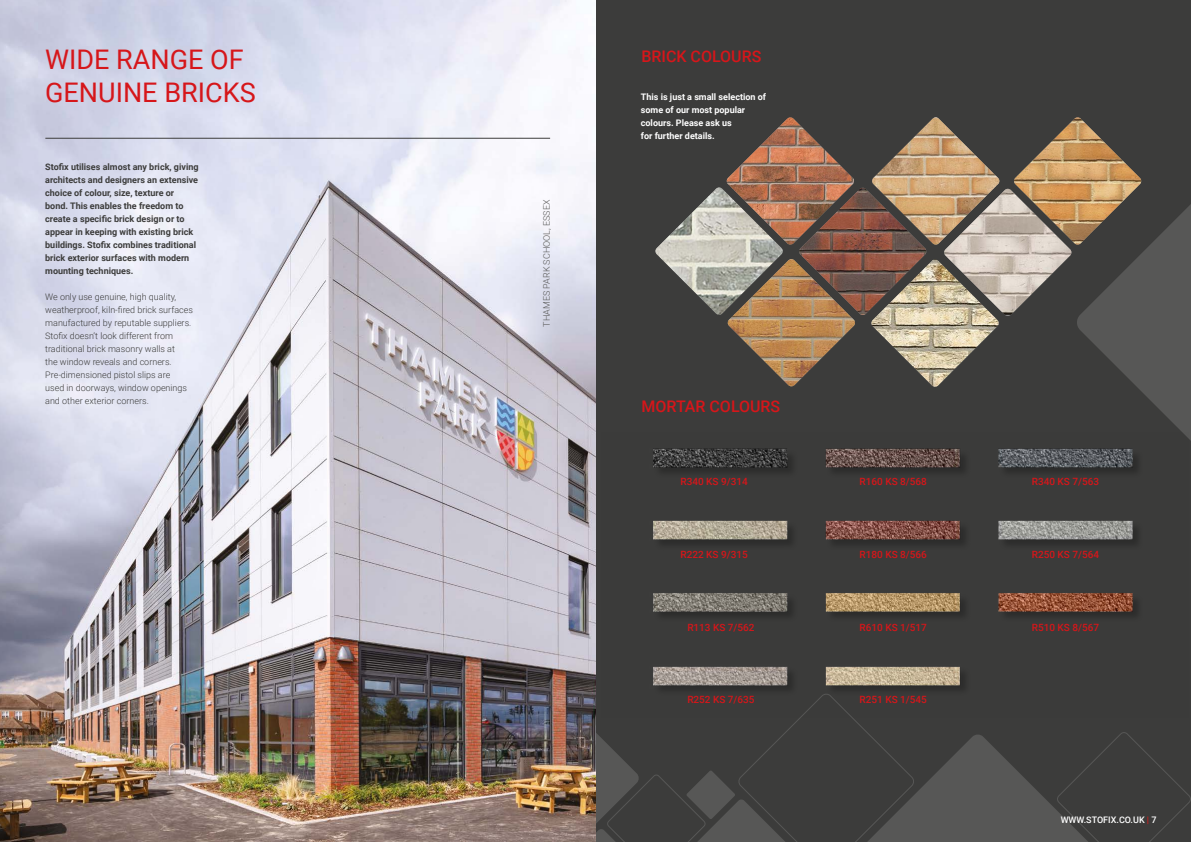
<style>
.page{position:relative;width:1191px;height:842px;background:#3c3c3b}
.page>*{position:absolute;margin:0;border:0;box-sizing:border-box;transform-origin:0 0}
.t1{font:27px "Roboto";color:#d6161a}
.t2{font:500 16px "Roboto";color:#d6161a}
.t3{font:500 10px "Roboto";color:#d6161a}
.t4{font:700 9px/13px "Roboto";color:#3c3c3b}
.t5{font:300 9px/13px "Roboto";color:#3c3c3b}
.t6{font:700 9px/13px "Roboto";color:#fff}
.t7{font:300 9px "Roboto";color:#575756}
.t8{font:500 9px "Roboto";color:#fff}
.s1{color:#d51b1c}
</style>
<div class="page">
<svg style="left:595px;top:680px;width:596px;height:162px"></svg>
<img style="left:0;top:0;width:595px;height:842px">
<img style="left:655px;top:117px;width:536px;height:324px">
<img style="left:1013px;top:117px;width:128px;height:128px">
<img style="left:601px;top:433px;width:587px;height:284px">
<hr style="left:45px;top:138px;width:505px;height:1px;background:#3c3c3b">
<h1 class="t1" style="left:45px;top:41px;width:200px">WIDE RANGE OF</h1>
<h2 class="t2" style="left:641px;top:46px;width:121px">BRICK COLOURS</h2>
<h1 class="t1" style="left:45px;top:73px;width:212px">GENUINE BRICKS</h1>
<p class="t6" style="left:641px;top:90px;width:127px">This is just a small selection of some of our most popular colours. Please ask us<br>for further details.</p>
<p class="t4" style="left:45px;top:160px;width:155px">Stofix utilises almost any brick, giving architects and designers an extensive choice of colour, size, texture or bond. This enables the freedom to create a specific brick design or to appear in keeping with existing brick buildings. Stofix combines traditional brick exterior surfaces with modern mounting techniques.</p>
<p class="t5" style="left:45px;top:290px;width:149px">We only use genuine, high quality, weatherproof, kiln-fired brick surfaces manufactured by reputable suppliers.<br>Stofix doesn’t look different from traditional brick masonry walls at<br>the window reveals and corners.<br>Pre-dimensioned pistol slips are<br>used in doorways, window openings and other exterior corners.</p>
<p class="t7" style="left:540px;top:327px;width:128px;rotate:-90deg">THAMES PARK SCHOOL, ESSEX</p>
<h2 class="t2" style="left:641px;top:395px;width:140px">MORTAR COLOURS</h2>
<p class="t3" style="left:680px;top:474px;width:69px">R340 KS 9/314</p>
<p class="t3" style="left:680px;top:547px;width:69px">R222 KS 9/315</p>
<p class="t3" style="left:687px;top:620px;width:69px">R113 KS 7/562</p>
<p class="t3" style="left:687px;top:693px;width:69px">R252 KS 7/635</p>
<p class="t3" style="left:859px;top:474px;width:69px">R160 KS 8/568</p>
<p class="t3" style="left:1031px;top:474px;width:69px">R340 KS 7/563</p>
<p class="t3" style="left:859px;top:547px;width:69px">R180 KS 8/566</p>
<p class="t3" style="left:1031px;top:547px;width:69px">R250 KS 7/564</p>
<p class="t3" style="left:859px;top:620px;width:69px">R610 KS 1/517</p>
<p class="t3" style="left:859px;top:693px;width:69px">R251 KS 1/545</p>
<p class="t3" style="left:1031px;top:620px;width:69px">R510 KS 8/567</p>
<p class="t8" style="left:1060px;top:814px;width:97px">WWW.STOFIX.CO.UK <span class="s1">|</span> 7</p>
</div>
